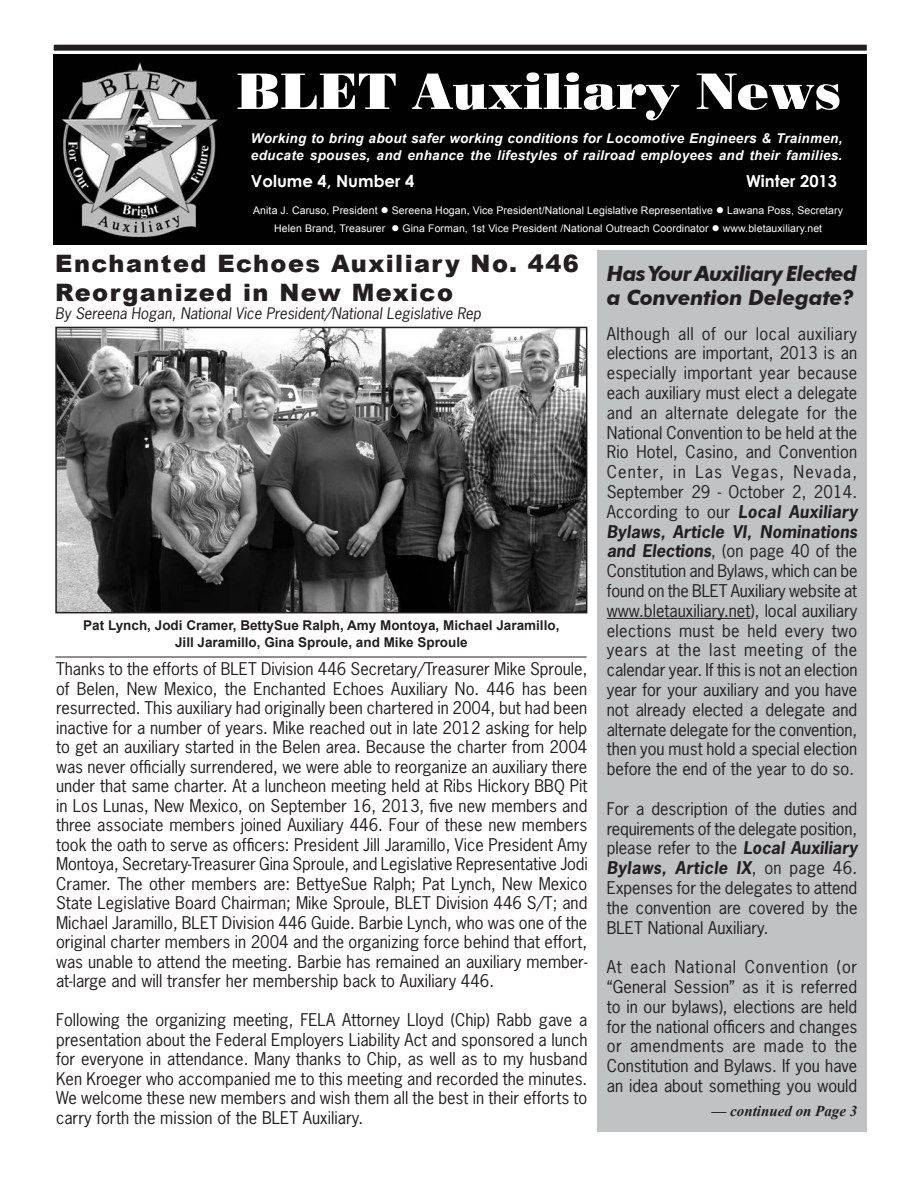
<style>
.page{position:relative;width:918px;height:1188px;background:#fff}
.page>*{position:absolute;margin:0;border:0;box-sizing:border-box;transform-origin:0 0}
.t1{font:51px "Poster Bodoni BT";color:#fff}
.Body_Text{font:900 24px/28.8px "Arial";letter-spacing:.06em;color:#231f20}
.Body_Text-2{font:italic 700 21px/24px "Futura BT";letter-spacing:-.03em;color:#231f20}
.Body_Text-3{font:16.5px/19.8px "News Gothic Std";color:#231f20;text-align:justify}
.t2{font:700 16.5px "Century Gothic";color:#fff}
.Body_Text-4{font:italic 15px "News Gothic Std";color:#231f20}
.Body_Text-5{font:italic 700 15px "Times New Roman";color:#231f20}
.t3{font:italic 700 13.5px "Arial";letter-spacing:.02em;color:#fff}
.Body_Text-6{font:700 13.5px "Arial";color:#231f20}
.t4{font:10.5px "Arial";letter-spacing:.01em;color:#fff}
.s1{font-weight:700;font-style:italic}
</style>
<div class="page">
<div style="left:597px;top:251px;width:270px;height:881px;background:#c1c2c4"></div>
<img style="left:54px;top:55px;width:813px;height:189px">
<div style="left:54px;top:45px;width:813px;height:6px;background:#231f20"></div>
<img style="left:58px;top:330px;width:526px;height:280px">
<div style="left:55px;top:327px;width:532px;height:286px;border:2px solid #231f20"></div>
<hr style="left:55px;top:657px;width:532px;height:1px;background:#231f20">
<hr style="left:607px;top:618px;width:143px;height:1px;background:#231f20">
<p class="t1" style="left:236px;top:60px;width:607px">BLET Auxiliary News</p>
<p class="t3" style="left:251px;top:130px;width:593px">Working to bring about safer working conditions for Locomotive Engineers &amp; Trainmen,</p>
<p class="t3" style="left:251px;top:146px;width:593px">educate spouses, and enhance the lifestyles of railroad employees and their families.</p>
<p class="t2" style="left:251px;top:169px;width:165px">Volume 4, Number 4</p>
<p class="t2" style="left:746px;top:169px;width:93px">Winter 2013</p>
<p class="t4" style="left:253px;top:203px;width:591px">Anita J. Caruso, President ● Sereena Hogan, Vice President/National Legislative Representative ● Lawana Poss, Secretary</p>
<p class="t4" style="left:274px;top:221px;width:550px">Helen Brand, Treasurer ● Gina Forman, 1st Vice President /National Outreach Coordinator ● www.bletauxiliary.net</p>
<p class="Body_Text" style="left:55px;top:248px;width:525px">Enchanted Echoes Auxiliary No. 446<br>Reorganized in New Mexico</p>
<p class="Body_Text-4" style="left:55px;top:304px;width:427px">By Sereena Hogan, National Vice President/National Legislative Rep</p>
<p class="Body_Text-2" style="left:607px;top:261px;width:252px">Has Your Auxiliary Elected a Convention Delegate?</p>
<p class="Body_Text-3" style="left:607px;top:323px;width:252px">Although all of our local auxiliary elections are important, 2013 is an especially important year because each auxiliary must elect a delegate and an alternate delegate for the National Convention to be held at the Rio Hotel, Casino, and Convention Center, in Las Vegas, Nevada, September 29 - October 2, 2014.<br>According to our <span class="s1">Local Auxiliary Bylaws, Article VI, Nominations and Elections</span>, (on page 40 of the Constitution and Bylaws, which can be found on the BLET Auxiliary website at www.bletauxiliary.net), local auxiliary elections must be held every two years at the last meeting of the calendar year. If this is not an election year for your auxiliary and you have not already elected a delegate and alternate delegate for the convention, then you must hold a special election before the end of the year to do so.</p>
<p class="Body_Text-3" style="left:607px;top:798px;width:252px">For a description of the duties and requirements of the delegate position, please refer to the <span class="s1">Local Auxiliary Bylaws, Article IX</span>, on page 46.<br>Expenses for the delegates to attend the convention are covered by the BLET National Auxiliary.</p>
<p class="Body_Text-3" style="left:607px;top:957px;width:252px">At each National Convention (or “General Session” as it is referred to in our bylaws), elections are held for the national officers and changes or amendments are made to the Constitution and Bylaws. If you have an idea about something you would</p>
<p class="Body_Text-5" style="left:712px;top:1101px;width:147px">— continued on Page 3</p>
<p class="Body_Text-6" style="left:83px;top:617px;width:478px">Pat Lynch, Jodi Cramer, BettySue Ralph, Amy Montoya, Michael Jaramillo,</p>
<p class="Body_Text-6" style="left:175px;top:633px;width:294px">Jill Jaramillo, Gina Sproule, and Mike Sproule</p>
<p class="Body_Text-3" style="left:56px;top:659px;width:533px">Thanks to the efforts of BLET Division 446 Secretary/Treasurer Mike Sproule, of Belen, New Mexico, the Enchanted Echoes Auxiliary No. 446 has been resurrected. This auxiliary had originally been chartered in 2004, but had been inactive for a number of years. Mike reached out in late 2012 asking for help to get an auxiliary started in the Belen area. Because the charter from 2004 was never officially surrendered, we were able to reorganize an auxiliary there under that same charter. At a luncheon meeting held at Ribs Hickory BBQ Pit in Los Lunas, New Mexico, on September 16, 2013, five new members and three associate members joined Auxiliary 446. Four of these new members took the oath to serve as officers: President Jill Jaramillo, Vice President Amy Montoya, Secretary-Treasurer Gina Sproule, and Legislative Representative Jodi Cramer. The other members are: BettyeSue Ralph; Pat Lynch, New Mexico State Legislative Board Chairman; Mike Sproule, BLET Division 446 S/T; and Michael Jaramillo, BLET Division 446 Guide. Barbie Lynch, who was one of the original charter members in 2004 and the organizing force behind that effort, was unable to attend the meeting. Barbie has remained an auxiliary member&shy;at-large and will transfer her membership back to Auxiliary 446.</p>
<p class="Body_Text-3" style="left:56px;top:1010px;width:533px">Following the organizing meeting, FELA Attorney Lloyd (Chip) Rabb gave a presentation about the Federal Employers Liability Act and sponsored a lunch for everyone in attendance. Many thanks to Chip, as well as to my husband Ken Kroeger who accompanied me to this meeting and recorded the minutes.<br>We welcome these new members and wish them all the best in their efforts to carry forth the mission of the BLET Auxiliary.</p>
</div>
